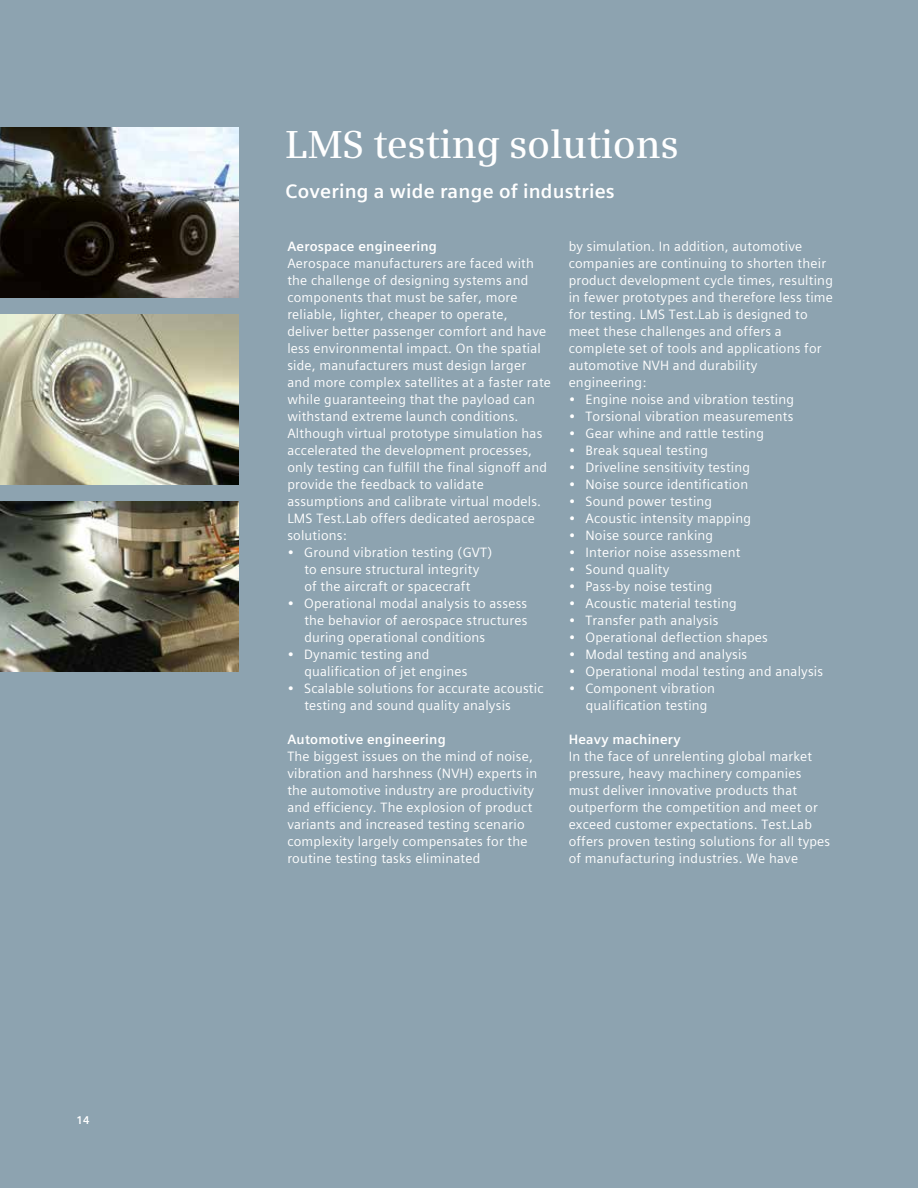
<style>
.page{position:relative;width:918px;height:1188px;background:#8da3b0}
.page>*{position:absolute;margin:0;border:0;box-sizing:border-box;transform-origin:0 0}
.t1{font:600 39px "Siemens Serif";letter-spacing:-.01em;color:#fff}
.t2{font:700 19.5px "Siemens Sans Global";letter-spacing:.01em;color:#fff}
.t3{font:13.5px/17px "Siemens Sans Global";letter-spacing:.015em;color:#fff}
.t4{font:700 13.5px "Siemens Sans Global";letter-spacing:.015em;color:#fff}
.t5{font:700 11.25px "Siemens Sans Global";color:#fff}
</style>
<div class="page">
<img style="left:0;top:128px;width:238px;height:170px">
<img style="left:0;top:315px;width:238px;height:170px">
<img style="left:0;top:502px;width:238px;height:170px">
<p class="t5" style="left:77px;top:1111px;width:15px">14</p>
<h1 class="t1" style="left:286px;top:121px;width:395px">LMS testing solutions</h1>
<h2 class="t2" style="left:286px;top:176px;width:331px">Covering a wide range of industries</h2>
<p class="t4" style="left:287px;top:235px;width:151px">Aerospace engineering</p>
<p class="t3" style="left:287px;top:254px;width:265px">Aerospace manufacturers are faced with the challenge of designing systems and components that must be safer, more reliable, lighter, cheaper to operate, deliver better passenger comfort and have less environmental impact. On the spatial side, manufacturers must design larger and more complex satellites at a faster rate while guaranteeing that the payload can withstand extreme launch conditions.<br>Although virtual prototype simulation has accelerated the development processes, only testing can fulfill the final signoff and provide the feedback to validate assumptions and calibrate virtual models.<br>LMS Test.Lab offers dedicated aerospace solutions:</p>
<p class="t3" style="left:287px;top:544px;width:206px;text-align:center">• Ground vibration testing (GVT) to ensure structural integrity<br>of the aircraft or spacecraft</p>
<p class="t3" style="left:304px;top:595px;width:225px;text-align:justify;text-indent:-17px">• Operational modal analysis to assess the behavior of aerospace structures during operational conditions</p>
<p class="t3" style="left:304px;top:646px;width:165px;text-indent:-17px">• Dynamic testing and qualification of jet engines</p>
<p class="t3" style="left:304px;top:680px;width:241px;text-indent:-17px">• Scalable solutions for accurate acoustic testing and sound quality analysis</p>
<p class="t4" style="left:287px;top:729px;width:160px">Automotive engineering</p>
<p class="t3" style="left:287px;top:748px;width:252px">The biggest issues on the mind of noise, vibration and harshness (NVH) experts in the automotive industry are productivity and efficiency. The explosion of product variants and increased testing scenario complexity largely compensates for the routine testing tasks eliminated</p>
<p class="t3" style="left:569px;top:238px;width:266px">by simulation. In addition, automotive companies are continuing to shorten their product development cycle times, resulting in fewer prototypes and therefore less time for testing. LMS Test.Lab is designed to meet these challenges and offers a complete set of tools and applications for automotive NVH and durability engineering:</p>
<p class="t3" style="left:569px;top:391px;width:227px">• Engine noise and vibration testing</p>
<p class="t3" style="left:569px;top:408px;width:226px">• Torsional vibration measurements</p>
<p class="t3" style="left:569px;top:425px;width:197px">• Gear whine and rattle testing</p>
<p class="t3" style="left:569px;top:442px;width:141px">• Break squeal testing</p>
<p class="t3" style="left:569px;top:459px;width:183px">• Driveline sensitivity testing</p>
<p class="t3" style="left:569px;top:476px;width:181px">• Noise source identification</p>
<p class="t3" style="left:569px;top:493px;width:145px">• Sound power testing</p>
<p class="t3" style="left:569px;top:510px;width:184px">• Acoustic intensity mapping</p>
<p class="t3" style="left:569px;top:527px;width:146px">• Noise source ranking</p>
<p class="t3" style="left:569px;top:544px;width:173px">• Interior noise assessment</p>
<p class="t3" style="left:569px;top:561px;width:102px">• Sound quality</p>
<p class="t3" style="left:569px;top:578px;width:145px">• Pass-by noise testing</p>
<p class="t3" style="left:569px;top:595px;width:170px">• Acoustic material testing</p>
<p class="t3" style="left:569px;top:612px;width:151px">• Transfer path analysis</p>
<p class="t3" style="left:569px;top:629px;width:201px">• Operational deflection shapes</p>
<p class="t3" style="left:569px;top:646px;width:180px">• Modal testing and analysis</p>
<p class="t3" style="left:569px;top:663px;width:256px">• Operational modal testing and analysis</p>
<p class="t3" style="left:586px;top:680px;width:131px;text-indent:-17px">• Component vibration qualification testing</p>
<p class="t4" style="left:569px;top:729px;width:113px">Heavy machinery</p>
<p class="t3" style="left:569px;top:748px;width:263px">In the face of unrelenting global market pressure, heavy machinery companies must deliver innovative products that outperform the competition and meet or exceed customer expectations. Test.Lab offers proven testing solutions for all types of manufacturing industries. We have</p>
</div>
